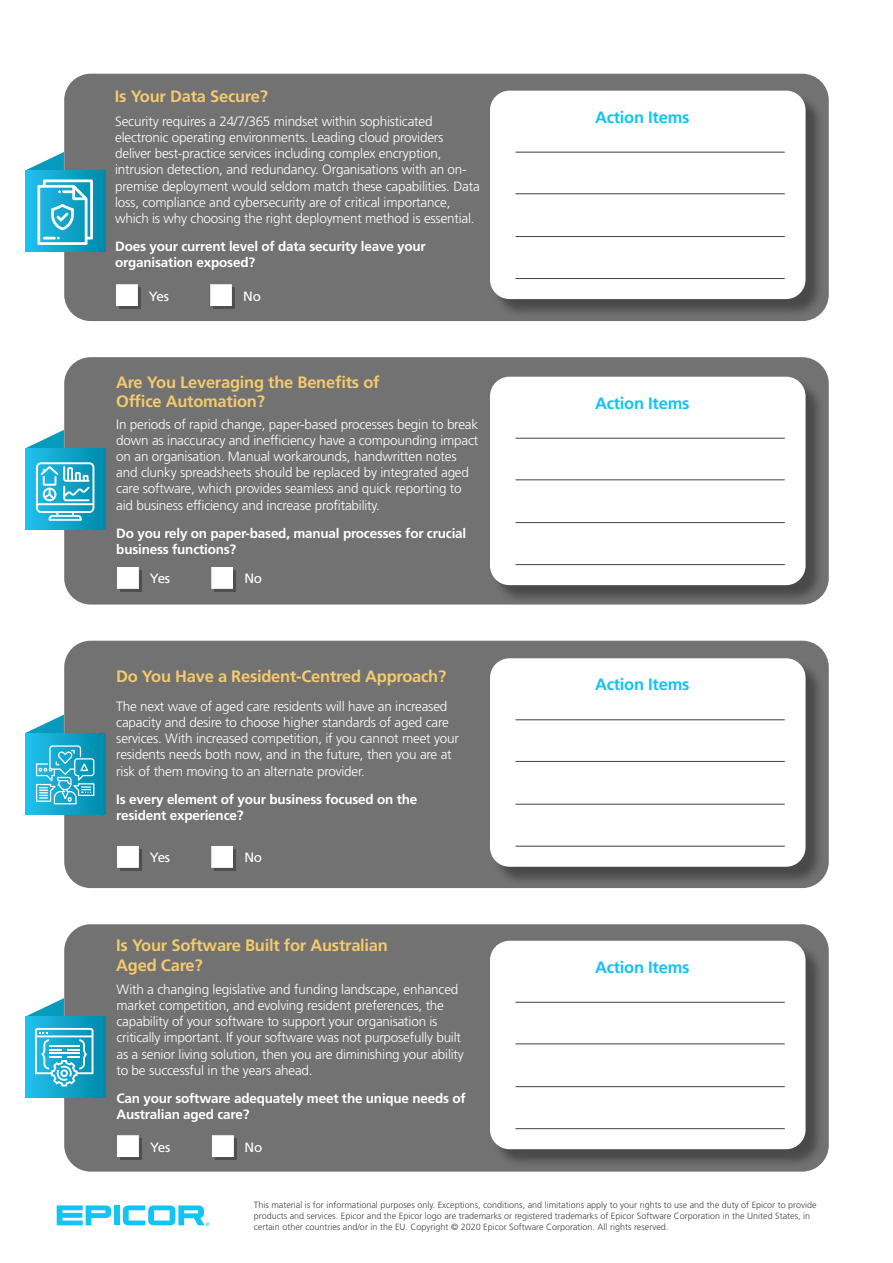
<style>
.page{position:relative;width:893px;height:1263px;background:#fff}
.page>*{position:absolute;margin:0;border:0;box-sizing:border-box;transform-origin:0 0}
.Body_Copy_-_Sentence{font:700 16.5px/19.8px "Frutiger LT Std";letter-spacing:-.015em;color:#f4ca6c}
.Body_Copy_-_Sentence-2{font:700 16.5px "Frutiger LT Std";letter-spacing:-.015em;color:#12c3f4}
.Body_Copy_-_Sentence-3{font:300 13.5px/16.2px "Frutiger LT Std";letter-spacing:-.015em;color:#fff}
.Body_Copy_-_Sentence-4{font:700 13.5px/16.2px "Frutiger LT Std";letter-spacing:-.015em;color:#fff}
.Body_Copy_-_Sentence-5{font:13.5px "Frutiger LT Std";letter-spacing:-.015em;color:#fff}
.Disclaimer_-_Sentenc{font:300 9px/10.8px "Frutiger LT Std";color:#414042}
</style>
<div class="page">
<div style="left:64px;top:74px;width:765px;height:247px;background:#727272;border-radius:26px"></div>
<div style="left:64px;top:357px;width:765px;height:247px;background:#727272;border-radius:26px"></div>
<div style="left:64px;top:641px;width:765px;height:247px;background:#727272;border-radius:26px"></div>
<div style="left:64px;top:924px;width:765px;height:247px;background:#727272;border-radius:26px"></div>
<svg style="left:119px;top:287px;width:21px;height:22px"></svg>
<div style="left:115px;top:283px;width:24px;height:24px;background:#000;opacity:.24"></div>
<svg style="left:120px;top:849px;width:21px;height:21px"></svg>
<div style="left:116px;top:844px;width:24px;height:24px;background:#000;opacity:.24"></div>
<svg style="left:120px;top:570px;width:21px;height:21px"></svg>
<div style="left:116px;top:565px;width:24px;height:24px;background:#000;opacity:.24"></div>
<svg style="left:120px;top:1138px;width:22px;height:22px"></svg>
<div style="left:116px;top:1134px;width:24px;height:24px;background:#000;opacity:.24"></div>
<svg style="left:213px;top:287px;width:22px;height:22px"></svg>
<div style="left:209px;top:283px;width:24px;height:24px;background:#000;opacity:.24"></div>
<svg style="left:214px;top:849px;width:22px;height:21px"></svg>
<div style="left:210px;top:844px;width:24px;height:24px;background:#000;opacity:.24"></div>
<svg style="left:214px;top:570px;width:22px;height:21px"></svg>
<div style="left:210px;top:565px;width:24px;height:24px;background:#000;opacity:.24"></div>
<svg style="left:215px;top:1138px;width:21px;height:22px"></svg>
<div style="left:210px;top:1134px;width:24px;height:24px;background:#000;opacity:.24"></div>
<div style="left:114px;top:1205px;width:6px;height:20px;background:#12c3f4"></div>
<svg style="left:57px;top:1205px;width:54px;height:20px"></svg>
<svg style="left:123px;top:1205px;width:86px;height:21px"></svg>
<div style="left:492px;top:93px;width:332px;height:225px;background:#000;opacity:.36"></div>
<div style="left:490px;top:91px;width:315px;height:208px;background:#fff;border-radius:20px"></div>
<div style="left:492px;top:379px;width:332px;height:225px;background:#000;opacity:.36"></div>
<div style="left:490px;top:377px;width:315px;height:208px;background:#fff;border-radius:20px"></div>
<div style="left:492px;top:660px;width:332px;height:226px;background:#000;opacity:.36"></div>
<div style="left:490px;top:658px;width:315px;height:209px;background:#fff;border-radius:20px"></div>
<div style="left:492px;top:943px;width:332px;height:225px;background:#000;opacity:.36"></div>
<div style="left:490px;top:941px;width:315px;height:208px;background:#fff;border-radius:20px"></div>
<hr style="left:515px;top:152px;width:270px;height:1px;background:#414042">
<hr style="left:515px;top:438px;width:270px;height:1px;background:#414042">
<hr style="left:515px;top:719px;width:270px;height:1px;background:#414042">
<hr style="left:515px;top:1002px;width:270px;height:1px;background:#414042">
<hr style="left:515px;top:193px;width:270px;height:1px;background:#414042">
<hr style="left:515px;top:480px;width:270px;height:1px;background:#414042">
<hr style="left:515px;top:761px;width:270px;height:1px;background:#414042">
<hr style="left:515px;top:1044px;width:270px;height:1px;background:#414042">
<hr style="left:515px;top:236px;width:270px;height:1px;background:#414042">
<hr style="left:515px;top:522px;width:270px;height:1px;background:#414042">
<hr style="left:515px;top:804px;width:270px;height:1px;background:#414042">
<hr style="left:515px;top:1086px;width:270px;height:1px;background:#414042">
<hr style="left:515px;top:278px;width:270px;height:1px;background:#414042">
<hr style="left:515px;top:564px;width:270px;height:1px;background:#414042">
<hr style="left:515px;top:846px;width:270px;height:1px;background:#414042">
<hr style="left:515px;top:1128px;width:270px;height:1px;background:#414042">
<svg style="left:26px;top:152px;width:38px;height:18px"></svg>
<div style="left:25px;top:170px;width:80px;height:81px;background:linear-gradient(to right,#23c1ef,#008aa9)"></div>
<svg style="left:26px;top:430px;width:38px;height:18px"></svg>
<div style="left:25px;top:448px;width:80px;height:81px;background:linear-gradient(to right,#24c1ef,#008aa9)"></div>
<svg style="left:25px;top:715px;width:39px;height:18px"></svg>
<div style="left:25px;top:733px;width:80px;height:81px;background:linear-gradient(to right,#24c1ef,#008aa9)"></div>
<svg style="left:26px;top:998px;width:38px;height:18px"></svg>
<svg style="left:25px;top:1016px;width:80px;height:82px;background:#10a5cb"></svg>
<svg style="left:37px;top:179px;width:56px;height:66px;background:#60c2dc"></svg>
<svg style="left:36px;top:462px;width:59px;height:59px;background:#5fc2db"></svg>
<svg style="left:36px;top:745px;width:58px;height:59px;background:#48b9d6"></svg>
<svg style="left:35px;top:1028px;width:58px;height:58px;background:#5bc1db"></svg>
<p class="Body_Copy_-_Sentence" style="left:115px;top:87px;width:155px">Is Your Data Secure?</p>
<p class="Body_Copy_-_Sentence-3" style="left:115px;top:113px;width:366px">Security requires a 24/7/365 mindset within sophisticated electronic operating environments. Leading cloud providers deliver best-practice services including complex encryption, intrusion detection, and redundancy. Organisations with an on&shy;premise deployment would seldom match these capabilities. Data loss, compliance and cybersecurity are of critical importance, which is why choosing the right deployment method is essential.</p>
<p class="Body_Copy_-_Sentence-4" style="left:115px;top:238px;width:312px">Does your current level of data security leave your organisation exposed?</p>
<p class="Body_Copy_-_Sentence-5" style="left:149px;top:288px;width:22px">Yes</p>
<p class="Body_Copy_-_Sentence-5" style="left:243px;top:288px;width:19px">No</p>
<p class="Body_Copy_-_Sentence" style="left:116px;top:372px;width:265px">Are You Leveraging the Benefits of<br>Office Automation?</p>
<p class="Body_Copy_-_Sentence-3" style="left:116px;top:416px;width:364px">In periods of rapid change, paper-based processes begin to break down as inaccuracy and inefficiency have a compounding impact on an organisation. Manual workarounds, handwritten notes and clunky spreadsheets should be replaced by integrated aged care software, which provides seamless and quick reporting to aid business efficiency and increase profitability.</p>
<p class="Body_Copy_-_Sentence-4" style="left:116px;top:525px;width:351px">Do you rely on paper-based, manual processes for crucial business functions?</p>
<p class="Body_Copy_-_Sentence-5" style="left:150px;top:571px;width:22px">Yes</p>
<p class="Body_Copy_-_Sentence-5" style="left:244px;top:571px;width:19px">No</p>
<p class="Body_Copy_-_Sentence" style="left:116px;top:666px;width:332px">Do You Have a Resident-Centred Approach?</p>
<p class="Body_Copy_-_Sentence-3" style="left:116px;top:698px;width:344px">The next wave of aged care residents will have an increased capacity and desire to choose higher standards of aged care services. With increased competition, if you cannot meet your residents needs both now, and in the future, then you are at risk of them moving to an alternate provider.</p>
<p class="Body_Copy_-_Sentence-4" style="left:116px;top:791px;width:303px">Is every element of your business focused on the resident experience?</p>
<p class="Body_Copy_-_Sentence-5" style="left:150px;top:849px;width:22px">Yes</p>
<p class="Body_Copy_-_Sentence-5" style="left:244px;top:849px;width:19px">No</p>
<p class="Body_Copy_-_Sentence" style="left:116px;top:935px;width:273px">Is Your Software Built for Australian<br>Aged Care?</p>
<p class="Body_Copy_-_Sentence-3" style="left:116px;top:981px;width:349px">With a changing legislative and funding landscape, enhanced market competition, and evolving resident preferences, the capability of your software to support your organisation is critically important. If your software was not purposefully built as a senior living solution, then you are diminishing your ability to be successful in the years ahead.</p>
<p class="Body_Copy_-_Sentence-4" style="left:116px;top:1090px;width:351px">Can your software adequately meet the unique needs of<br>Australian aged care?</p>
<p class="Body_Copy_-_Sentence-5" style="left:150px;top:1139px;width:22px">Yes</p>
<p class="Body_Copy_-_Sentence-5" style="left:245px;top:1139px;width:19px">No</p>
<p class="Body_Copy_-_Sentence-2" style="left:595px;top:107px;width:96px">Action Items</p>
<p class="Body_Copy_-_Sentence-2" style="left:595px;top:393px;width:96px">Action Items</p>
<p class="Body_Copy_-_Sentence-2" style="left:595px;top:675px;width:96px">Action Items</p>
<p class="Body_Copy_-_Sentence-2" style="left:595px;top:957px;width:96px">Action Items</p>
<p class="Disclaimer_-_Sentenc" style="left:254px;top:1200px;width:564px">This material is for informational purposes only. Exceptions, conditions, and limitations apply to your rights to use and the duty of Epicor to provide products and services. Epicor and the Epicor logo are trademarks or registered trademarks of Epicor Software Corporation in the United States, in certain other countries and/or in the EU. Copyright © 2020 Epicor Software Corporation. All rights reserved.</p>
</div>
